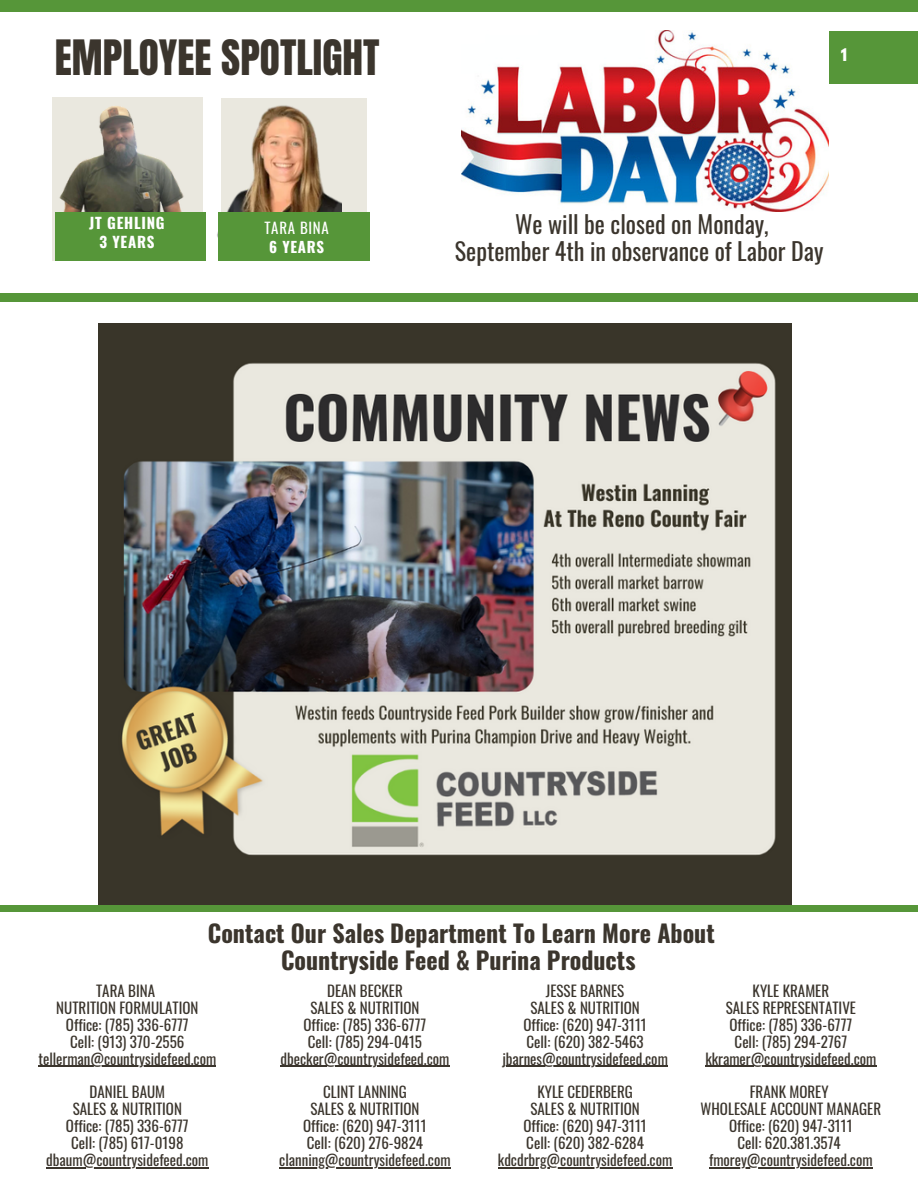
<style>
.page{position:relative;width:918px;height:1188px;background:#fff}
.page>*{position:absolute;margin:0;border:0;box-sizing:border-box;transform-origin:0 0}
.t1{font:41.4px "Anton";color:#3b352d}
.t2{font:700 24px/27px "Oswald";color:#3b352d;text-align:center}
.t3{font:24px "Oswald";color:#3b352d}
.t4{font:700 15.45px "League Spartan";color:#fff}
.t5{font:15px "Oswald";color:#3b352d}
.t6{font:700 15px "Oswald";letter-spacing:.05em;color:#fff}
.t7{font:14.85px "Oswald";letter-spacing:.05em;color:#fff}
.t8{font:700 14.85px "Oswald";letter-spacing:.05em;color:#fff}
</style>
<div class="page">
<div style="left:0;top:0;width:918px;height:12px;background:#569639"></div>
<div style="left:0;top:905px;width:918px;height:6px;background:#569639"></div>
<div style="left:828px;top:32px;width:90px;height:52px;background:#569639"></div>
<img style="left:98px;top:324px;width:693px;height:580px">
<img style="left:52px;top:97px;width:135px;height:140px">
<div style="left:55px;top:212px;width:151px;height:49px;background:#569639"></div>
<div style="left:221px;top:98px;width:146px;height:126px;background:#eae8df"></div>
<img style="left:187px;top:97px;width:154px;height:141px">
<div style="left:218px;top:212px;width:152px;height:49px;background:#569639"></div>
<div style="left:0;top:293px;width:918px;height:9px;background:#569639"></div>
<img style="left:461px;top:30px;width:367px;height:181px">
<hr style="left:38px;top:1066px;width:178px;height:1px;background:#3b352d">
<hr style="left:46px;top:1167px;width:162px;height:1px;background:#3b352d">
<hr style="left:502px;top:1066px;width:166px;height:1px;background:#3b352d">
<hr style="left:498px;top:1167px;width:174px;height:1px;background:#3b352d">
<hr style="left:280px;top:1066px;width:169px;height:1px;background:#3b352d">
<hr style="left:279px;top:1167px;width:172px;height:1px;background:#3b352d">
<hr style="left:705px;top:1066px;width:171px;height:1px;background:#3b352d">
<hr style="left:709px;top:1167px;width:164px;height:1px;background:#3b352d">
<p class="t1" style="left:55px;top:28px;width:326px">EMPLOYEE SPOTLIGHT</p>
<p class="t6" style="left:89px;top:211px;width:77px">JT GEHLING</p>
<p class="t6" style="left:99px;top:231px;width:57px">3 YEARS</p>
<p class="t7" style="left:264px;top:216px;width:66px">TARA BINA</p>
<p class="t8" style="left:269px;top:235px;width:57px">6 YEARS</p>
<p class="t4" style="left:841px;top:47px;width:8px">1</p>
<p class="t3" style="left:515px;top:205px;width:255px">We will be closed on Monday,</p>
<p class="t3" style="left:455px;top:232px;width:370px">September 4th in observance of Labor Day</p>
<p class="t2" style="left:208px;top:918px;width:509px">Contact Our Sales Department To Learn More About<br>Countryside Feed &amp; Purina Products</p>
<p class="t5" style="left:96px;top:979px;width:61px">TARA BINA</p>
<p class="t5" style="left:56px;top:996px;width:144px">NUTRITION FORMULATION</p>
<p class="t5" style="left:66px;top:1013px;width:124px">Office: (785) 336-6777</p>
<p class="t5" style="left:70px;top:1030px;width:116px">Cell: (913) 370-2556</p>
<p class="t5" style="left:38px;top:1047px;width:179px">tellerman@countrysidefeed.com</p>
<p class="t5" style="left:90px;top:1081px;width:77px">DANIEL BAUM</p>
<p class="t5" style="left:73px;top:1097px;width:111px">SALES &amp; NUTRITION</p>
<p class="t5" style="left:66px;top:1114px;width:124px">Office: (785) 336-6777</p>
<p class="t5" style="left:71px;top:1131px;width:114px">Cell: (785) 617-0198</p>
<p class="t5" style="left:46px;top:1148px;width:164px">dbaum@countrysidefeed.com</p>
<p class="t5" style="left:327px;top:979px;width:77px">DEAN BECKER</p>
<p class="t5" style="left:310px;top:996px;width:111px">SALES &amp; NUTRITION</p>
<p class="t5" style="left:304px;top:1013px;width:124px">Office: (785) 336-6777</p>
<p class="t5" style="left:308px;top:1030px;width:116px">Cell: (785) 294-0415</p>
<p class="t5" style="left:280px;top:1047px;width:171px">dbecker@countrysidefeed.com</p>
<p class="t5" style="left:323px;top:1081px;width:85px">CLINT LANNING</p>
<p class="t5" style="left:310px;top:1097px;width:111px">SALES &amp; NUTRITION</p>
<p class="t5" style="left:303px;top:1114px;width:125px">Office: (620) 947-3111</p>
<p class="t5" style="left:307px;top:1131px;width:118px">Cell: (620) 276-9824</p>
<p class="t5" style="left:279px;top:1148px;width:173px">clanning@countrysidefeed.com</p>
<p class="t5" style="left:546px;top:979px;width:80px">JESSE BARNES</p>
<p class="t5" style="left:531px;top:996px;width:111px">SALES &amp; NUTRITION</p>
<p class="t5" style="left:523px;top:1013px;width:125px">Office: (620) 947-3111</p>
<p class="t5" style="left:527px;top:1030px;width:119px">Cell: (620) 382-5463</p>
<p class="t5" style="left:502px;top:1047px;width:167px">jbarnes@countrysidefeed.com</p>
<p class="t5" style="left:537px;top:1081px;width:97px">KYLE CEDERBERG</p>
<p class="t5" style="left:531px;top:1097px;width:111px">SALES &amp; NUTRITION</p>
<p class="t5" style="left:523px;top:1114px;width:125px">Office: (620) 947-3111</p>
<p class="t5" style="left:526px;top:1131px;width:119px">Cell: (620) 382-6284</p>
<p class="t5" style="left:498px;top:1148px;width:176px">kdcdrbrg@countrysidefeed.com</p>
<p class="t5" style="left:753px;top:979px;width:78px">KYLE KRAMER</p>
<p class="t5" style="left:726px;top:996px;width:132px">SALES REPRESENTATIVE</p>
<p class="t5" style="left:730px;top:1013px;width:124px">Office: (785) 336-6777</p>
<p class="t5" style="left:735px;top:1030px;width:114px">Cell: (785) 294-2767</p>
<p class="t5" style="left:705px;top:1047px;width:173px">kkramer@countrysidefeed.com</p>
<p class="t5" style="left:750px;top:1081px;width:80px">FRANK MOREY</p>
<p class="t5" style="left:701px;top:1097px;width:182px">WHOLESALE ACCOUNT MANAGER</p>
<p class="t5" style="left:729px;top:1114px;width:125px">Office: (620) 947-3111</p>
<p class="t5" style="left:738px;top:1131px;width:105px">Cell: 620.381.3574</p>
<p class="t5" style="left:709px;top:1148px;width:165px">fmorey@countrysidefeed.com</p>
</div>
